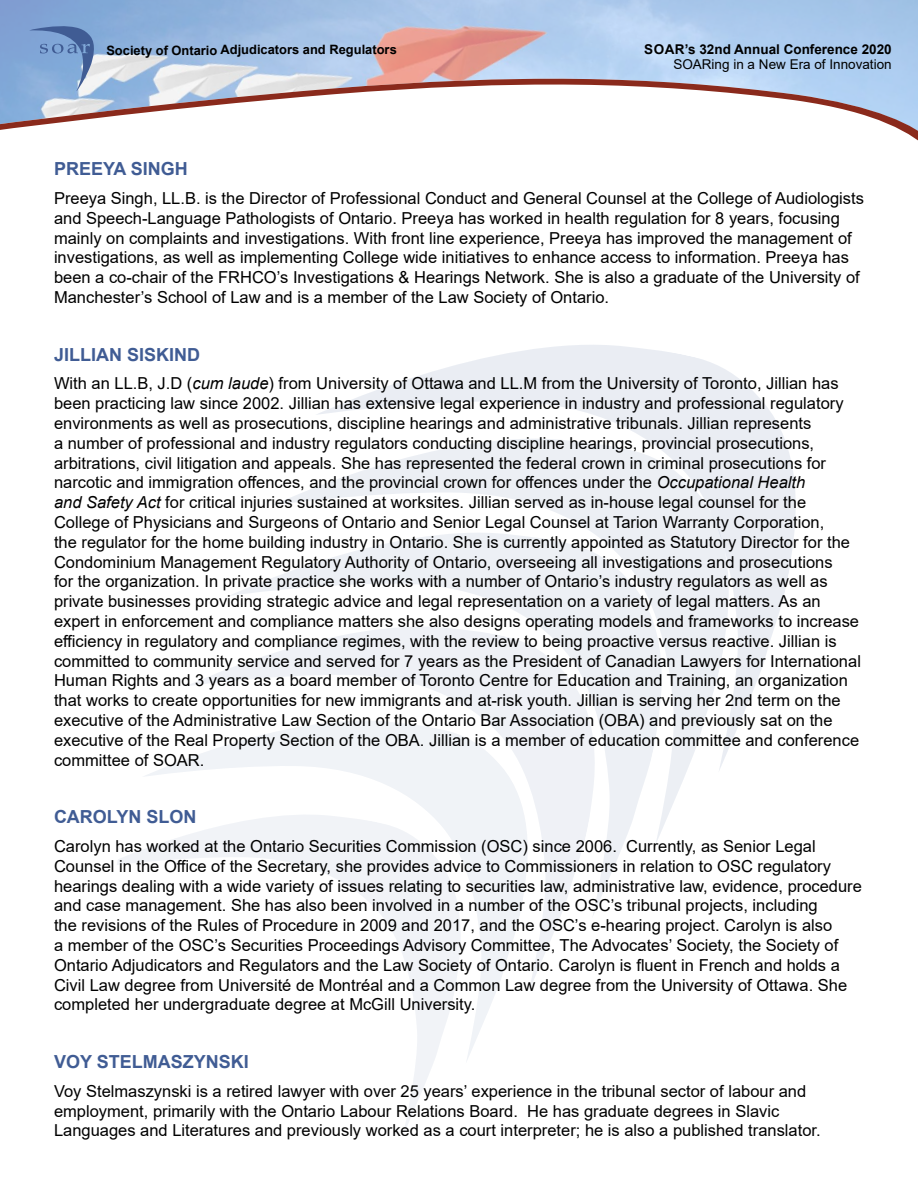
<style>
.page{position:relative;width:918px;height:1188px;background:#fff}
.page>*{position:absolute;margin:0;border:0;box-sizing:border-box;transform-origin:0 0}
.t1{font:700 18px "Arial";color:#405c94}
.t2{font:16.5px/19.8px "Arial";color:#000}
.t3{font:700 13.5px "Arial";color:#000}
.t4{font:13.5px "Arial";color:#000}
.t5{font:700 12.9px "Arial";color:#000}
.s1{font-style:italic}
</style>
<div class="page">
<svg style="left:317px;top:345px;width:479px;height:390px;fill:#eaedf3"></svg>
<svg style="left:274px;top:426px;width:460px;height:391px;fill:#eceff4"></svg>
<svg style="left:230px;top:521px;width:437px;height:378px;fill:#edf0f5"></svg>
<svg style="left:188px;top:615px;width:412px;height:368px;fill:#eff1f6"></svg>
<svg style="left:145px;top:710px;width:387px;height:350px"></svg>
<svg style="left:117px;top:805px;width:348px;height:327px"></svg>
<img style="left:0;top:0;width:918px;height:74px">
<svg style="left:0;top:74px;width:918px;height:67px"></svg>
<svg style="left:29px;top:24px;width:67px;height:67px"></svg>
<p class="t5" style="left:106px;top:40px;width:292px">Society of Ontario Adjudicators and Regulators</p>
<p class="t3" style="left:644px;top:39px;width:21px">Soar</p>
<p class="t3" style="left:685px;top:39px;width:208px">’s 32nd Annual Conference 2020</p>
<p class="t4" style="left:673px;top:55px;width:220px">SOARing in a New Era of Innovation</p>
<p class="t1" style="left:54px;top:156px;width:135px">PREEYA SINGH</p>
<p class="t2" style="left:54px;top:188px;width:811px">Preeya Singh, LL.B. is the Director of Professional Conduct and General Counsel at the College of Audiologists and Speech-Language Pathologists of Ontario. Preeya has worked in health regulation for 8 years, focusing mainly on complaints and investigations. With front line experience, Preeya has improved the management of investigations, as well as implementing College wide initiatives to enhance access to information. Preeya has been a co-chair of the FRHCO’s Investigations &amp; Hearings Network. She is also a graduate of the University of Manchester’s School of Law and is a member of the Law Society of Ontario.</p>
<p class="t1" style="left:54px;top:341px;width:148px">JILLIAN SISKIND</p>
<p class="t2" style="left:54px;top:374px;width:808px">With an LL.B, J.D (<span class="s1">cum laude</span>) from University of Ottawa and LL.M from the University of Toronto, Jillian has been practicing law since 2002. Jillian has extensive legal experience in industry and professional regulatory environments as well as prosecutions, discipline hearings and administrative tribunals. Jillian represents<br>a number of professional and industry regulators conducting discipline hearings, provincial prosecutions, arbitrations, civil litigation and appeals. She has represented the federal crown in criminal prosecutions for narcotic and immigration offences, and the provincial crown for offences under the <span class="s1">Occupational Health<br>and Safety Act</span> for critical injuries sustained at worksites. Jillian served as in-house legal counsel for the College of Physicians and Surgeons of Ontario and Senior Legal Counsel at Tarion Warranty Corporation,<br>the regulator for the home building industry in Ontario. She is currently appointed as Statutory Director for the Condominium Management Regulatory Authority of Ontario, overseeing all investigations and prosecutions<br>for the organization. In private practice she works with a number of Ontario’s industry regulators as well as private businesses providing strategic advice and legal representation on a variety of legal matters. As an expert in enforcement and compliance matters she also designs operating models and frameworks to increase efficiency in regulatory and compliance regimes, with the review to being proactive versus reactive. Jillian is committed to community service and served for 7 years as the President of Canadian Lawyers for International Human Rights and 3 years as a board member of Toronto Centre for Education and Training, an organization that works to create opportunities for new immigrants and at-risk youth. Jillian is serving her 2nd term on the executive of the Administrative Law Section of the Ontario Bar Association (OBA) and previously sat on the executive of the Real Property Section of the OBA. Jillian is a member of education committee and conference committee of SOAR.</p>
<p class="t1" style="left:54px;top:804px;width:144px">CAROLYN SLON</p>
<p class="t2" style="left:54px;top:836px;width:809px">Carolyn has worked at the Ontario Securities Commission (OSC) since 2006. Currently, as Senior Legal Counsel in the Office of the Secretary, she provides advice to Commissioners in relation to OSC regulatory hearings dealing with a wide variety of issues relating to securities law, administrative law, evidence, procedure and case management. She has also been involved in a number of the OSC’s tribunal projects, including<br>the revisions of the Rules of Procedure in 2009 and 2017, and the OSC’s e-hearing project. Carolyn is also<br>a member of the OSC’s Securities Proceedings Advisory Committee, The Advocates’ Society, the Society of Ontario Adjudicators and Regulators and the Law Society of Ontario. Carolyn is fluent in French and holds a Civil Law degree from Université de Montréal and a Common Law degree from the University of Ottawa. She completed her undergraduate degree at McGill University.</p>
<p class="t1" style="left:54px;top:1049px;width:196px">VOY STELMASZYNSKI</p>
<p class="t2" style="left:54px;top:1081px;width:768px">Voy Stelmaszynski is a retired lawyer with over 25 years’ experience in the tribunal sector of labour and employment, primarily with the Ontario Labour Relations Board. He has graduate degrees in Slavic<br>Languages and Literatures and previously worked as a court interpreter; he is also a published translator.</p>
</div>
